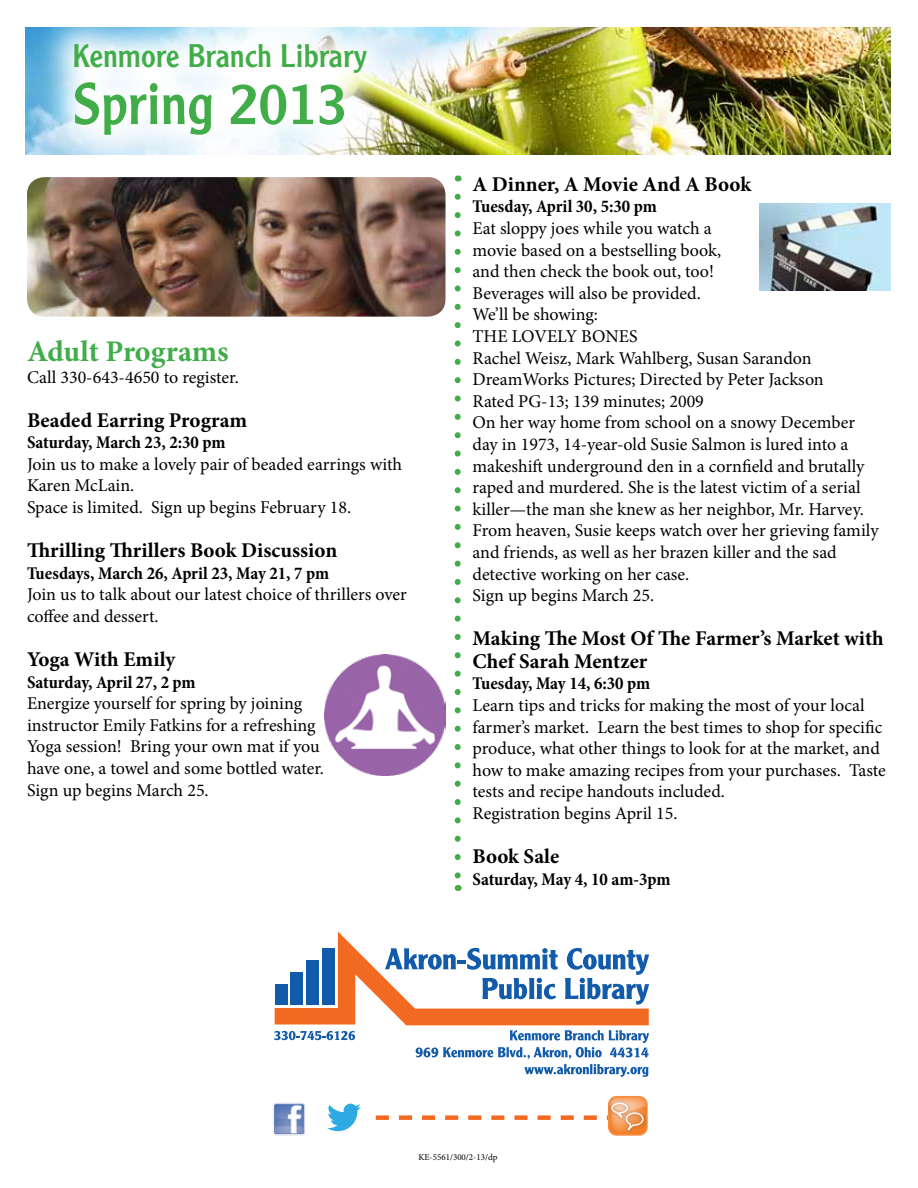
<style>
.page{position:relative;width:918px;height:1188px;background:#fff}
.page>*{position:absolute;margin:0;border:0;box-sizing:border-box;transform-origin:0 0}
.t1{font:57.45px "Clearface Gothic LT Std";color:#41ad49}
.t2{font:31.95px "Clearface Gothic LT Std";color:#41ad49}
.t3{font:700 30px "Minion Pro";letter-spacing:-.005em;color:#41ad49}
.t4{font:700 21px/22.5px "Minion Pro";color:#000}
.t5{font:18px/21.6px "Minion Pro";color:#000}
.t6{font:700 condensed 18px "Minion Pro";letter-spacing:-.005em;color:#000}
.t7{font:9px "Minion Pro";color:#000}
</style>
<div class="page">
<img style="left:26px;top:27px;width:865px;height:128px">
<svg style="left:36px;top:27px;width:368px;height:128px;fill:#f6fafd"></svg>
<img style="left:759px;top:203px;width:132px;height:88px">
<svg style="left:455px;top:197px;width:6px;height:682px"></svg>
<img style="left:27px;top:177px;width:419px;height:140px">
<div style="left:608px;top:1096px;width:40px;height:40px;background:#f68d42;border-radius:9px"></div>
<img style="left:611px;top:1097px;width:37px;height:39px">
<svg style="left:376px;top:1098px;width:270px;height:36px"></svg>
<img style="left:273px;top:1103px;width:32px;height:33px">
<svg style="left:327px;top:1104px;width:34px;height:27px"></svg>
<svg style="left:274px;top:932px;width:375px;height:145px"></svg>
<img style="left:324px;top:654px;width:122px;height:122px">
<h2 class="t2" style="left:72px;top:36px;width:296px">Kenmore Branch Library</h2>
<h1 class="t1" style="left:72px;top:68px;width:277px">Spring 2013</h1>
<h3 class="t3" style="left:27px;top:330px;width:203px">Adult Programs</h3>
<p class="t5" style="left:27px;top:366px;width:213px">Call 330-643-4650 to register.</p>
<p class="t4" style="left:27px;top:408px;width:222px">Beaded Earring Program</p>
<p class="t6" style="left:27px;top:430px;width:200px">Saturday, March 23, 2:30 pm</p>
<p class="t5" style="left:27px;top:453px;width:377px">Join us to make a lovely pair of beaded earrings with<br>Karen McLain.<br>Space is limited. Sign up begins February 18.</p>
<p class="t4" style="left:27px;top:539px;width:312px">Thrilling Thrillers Book Discussion</p>
<p class="t6" style="left:27px;top:561px;width:304px">Tuesdays, March 26, April 23, May 21, 7 pm</p>
<p class="t5" style="left:27px;top:584px;width:381px">Join us to talk about our latest choice of thrillers over coffee and dessert.</p>
<p class="t4" style="left:27px;top:648px;width:150px">Yoga With Emily</p>
<p class="t6" style="left:27px;top:669px;width:170px">Saturday, April 27, 2 pm</p>
<p class="t5" style="left:27px;top:693px;width:299px">Energize yourself for spring by joining instructor Emily Fatkins for a refreshing Yoga session! Bring your own mat if you have one, a towel and some bottled water.<br>Sign up begins March 25.</p>
<p class="t4" style="left:472px;top:173px;width:280px">A Dinner, A Movie And A Book</p>
<p class="t6" style="left:472px;top:194px;width:186px">Tuesday, April 30, 5:30 pm</p>
<p class="t5" style="left:472px;top:218px;width:408px">Eat sloppy joes while you watch a<br>movie based on a bestselling book,<br>and then check the book out, too!<br>Beverages will also be provided.<br>We’ll be showing:<br>THE LOVELY BONES<br>Rachel Weisz, Mark Wahlberg, Susan Sarandon DreamWorks Pictures; Directed by Peter Jackson<br>Rated PG-13; 139 minutes; 2009<br>On her way home from school on a snowy December day in 1973, 14-year-old Susie Salmon is lured into a makeshift underground den in a cornfield and brutally raped and murdered. She is the latest victim of a serial killer—the man she knew as her neighbor, Mr. Harvey.<br>From heaven, Susie keeps watch over her grieving family and friends, as well as her brazen killer and the sad detective working on her case.<br>Sign up begins March 25.</p>
<p class="t4" style="left:472px;top:627px;width:413px">Making The Most Of The Farmer’s Market with<br>Chef Sarah Mentzer</p>
<p class="t6" style="left:472px;top:671px;width:179px">Tuesday, May 14, 6:30 pm</p>
<p class="t5" style="left:472px;top:695px;width:415px">Learn tips and tricks for making the most of your local farmer’s market. Learn the best times to shop for specific produce, what other things to look for at the market, and how to make amazing recipes from your purchases. Taste tests and recipe handouts included.<br>Registration begins April 15.</p>
<p class="t4" style="left:472px;top:845px;width:88px">Book Sale</p>
<p class="t6" style="left:472px;top:867px;width:199px">Saturday, May 4, 10 am-3pm</p>
<p class="t7" style="left:418px;top:1151px;width:81px">KE-5561/300/2-13/dp</p>
</div>
